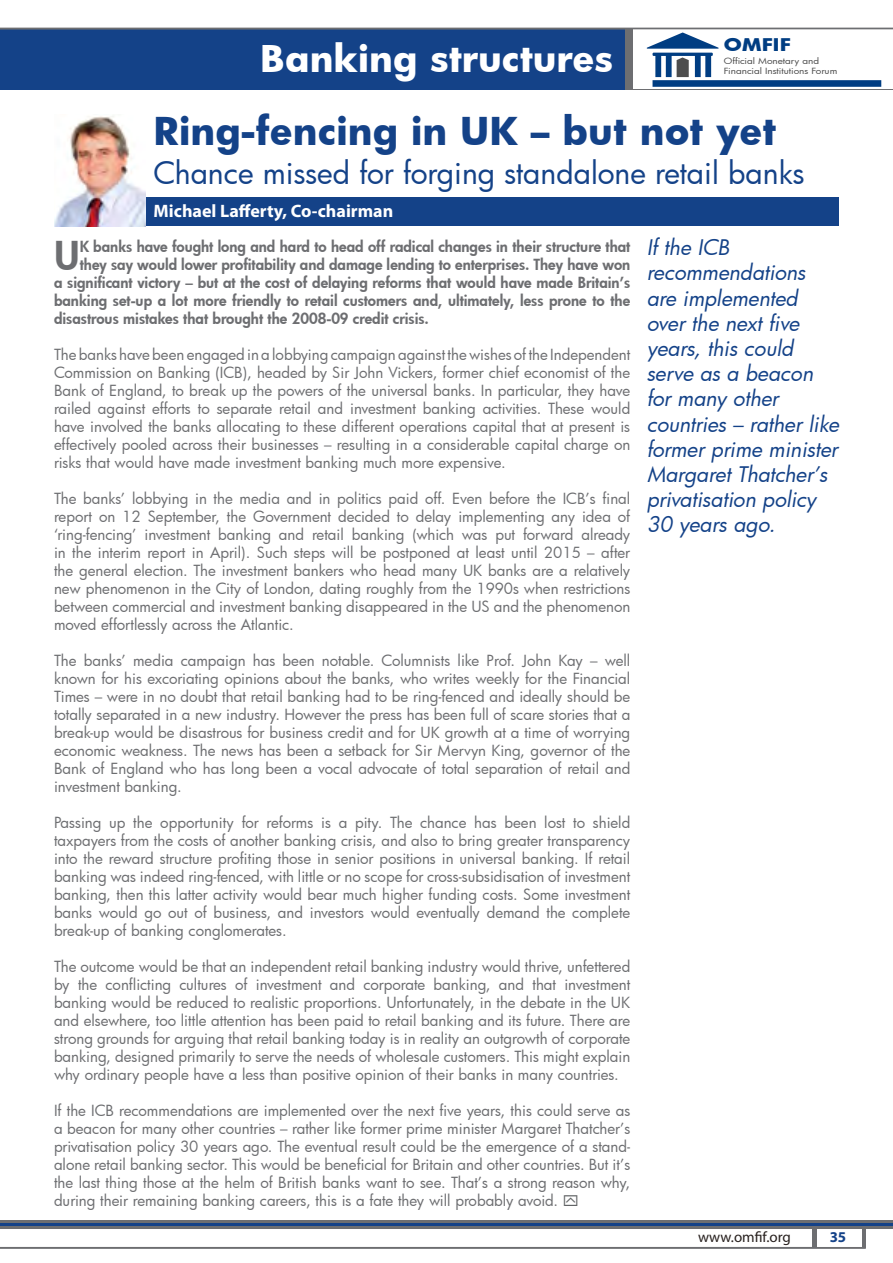
<style>
.page{position:relative;width:893px;height:1263px;background:#fff}
.page>*{position:absolute;margin:0;border:0;box-sizing:border-box;transform-origin:0 0}
.t1{font:800 38.85px "Futura";color:#6d6e71}
.t2{font:700 37.5px "Futura";color:#144288}
.t3{font:700 36px "Futura";letter-spacing:.005em;color:#fff}
.t4{font:30px "Futura";color:#144288}
.t5{font:italic 21px/25.2px "Futura";color:#144288}
.t6{font:700 18px "Myriad Pro";color:#fff}
.t7{font:700 17.1px "Futura";color:#003d82;scale:1.19 1}
.t8{font:15px/18px "Futura";color:#6d6e71;text-align:justify}
.t9{font:800 15px "Futura";color:#6d6e71}
.t10{font:15px "Myriad Pro";color:#27201e}
.t11{font:700 15px "Myriad Pro";color:#144288}
.t12{font:8.25px "Futura";color:#4d4d4d;scale:1.19 1}
</style>
<div class="page">
<div style="left:0;top:29px;width:625px;height:61px;background:#144288"></div>
<svg style="left:625px;top:29px;width:268px;height:61px"></svg>
<div style="left:633px;top:28px;width:260px;height:60px;background:#fff"></div>
<svg style="left:647px;top:33px;width:234px;height:54px"></svg>
<hr style="left:0;top:28px;width:893px;height:1px;background:#6d6e71">
<div style="left:139px;top:197px;width:700px;height:29px;background:#144288"></div>
<div style="left:812px;top:1222px;width:54px;height:26px;background:#6d6e71"></div>
<div style="left:817px;top:1222px;width:44px;height:25px;background:#fff"></div>
<hr style="left:0;top:1247px;width:866px;height:1px;background:#6d6e71">
<svg style="left:0;top:1220px;width:893px;height:8px;background:#5e6674"></svg>
<hr style="left:0;top:1223px;width:893px;height:2px;background:#144288">
<img style="left:54px;top:116px;width:91px;height:110px">
<h3 class="t3" style="left:260px;top:33px;width:354px">Banking structures</h3>
<p class="t7" style="left:724px;top:33px;width:58px">OMFIF</p>
<p class="t12" style="left:724px;top:55px;width:81px">Official Monetary and</p>
<p class="t12" style="left:724px;top:65px;width:97px">Financial Institutions Forum</p>
<h2 class="t2" style="left:154px;top:105px;width:624px">Ring-fencing in UK – but not yet</h2>
<h3 class="t4" style="left:154px;top:153px;width:653px">Chance missed for forging standalone retail banks</h3>
<p class="t6" style="left:154px;top:199px;width:241px">Michael Lafferty, Co-chairman</p>
<h1 class="t1" style="left:54px;top:229px;width:27px">U</h1>
<p class="t9" style="left:80px;top:236px;width:552px">K banks have fought long and hard to head off radical changes in their structure that</p>
<p class="t9" style="left:80px;top:254px;width:552px">they say would lower profitability and damage lending to enterprises. They have won</p>
<p class="t9" style="left:54px;top:272px;width:578px">a significant victory – but at the cost of delaying reforms that would have made Britain’s</p>
<p class="t9" style="left:54px;top:290px;width:578px">banking set-up a lot more friendly to retail customers and, ultimately, less prone to the</p>
<p class="t9" style="left:54px;top:308px;width:376px">disastrous mistakes that brought the 2008-09 credit crisis.</p>
<p class="t8" style="left:54px;top:345px;width:578px">The banks have been engaged in a lobbying campaign against the wishes of the Independent Commission on Banking (ICB), headed by Sir John Vickers, former chief economist of the Bank of England, to break up the powers of the universal banks. In particular, they have railed against efforts to separate retail and investment banking activities. These would have involved the banks allocating to these different operations capital that at present is effectively pooled across their businesses – resulting in a considerable capital charge on risks that would have made investment banking much more expensive.</p>
<p class="t8" style="left:54px;top:489px;width:578px">The banks’ lobbying in the media and in politics paid off. Even before the ICB’s final report on 12 September, the Government decided to delay implementing any idea of ‘ring-fencing’ investment banking and retail banking (which was put forward already in the interim report in April). Such steps will be postponed at least until 2015 – after the general election. The investment bankers who head many UK banks are a relatively new phenomenon in the City of London, dating roughly from the 1990s when restrictions between commercial and investment banking disappeared in the US and the phenomenon moved effortlessly across the Atlantic.</p>
<p class="t8" style="left:54px;top:651px;width:578px">The banks’ media campaign has been notable. Columnists like Prof. John Kay – well known for his excoriating opinions about the banks, who writes weekly for the Financial Times – were in no doubt that retail banking had to be ring-fenced and ideally should be totally separated in a new industry. However the press has been full of scare stories that a break-up would be disastrous for business credit and for UK growth at a time of worrying economic weakness. The news has been a setback for Sir Mervyn King, governor of the Bank of England who has long been a vocal advocate of total separation of retail and investment banking.</p>
<p class="t8" style="left:54px;top:813px;width:578px">Passing up the opportunity for reforms is a pity. The chance has been lost to shield taxpayers from the costs of another banking crisis, and also to bring greater transparency into the reward structure profiting those in senior positions in universal banking. If retail banking was indeed ring-fenced, with little or no scope for cross-subsidisation of investment banking, then this latter activity would bear much higher funding costs. Some investment banks would go out of business, and investors would eventually demand the complete break-up of banking conglomerates.</p>
<p class="t8" style="left:54px;top:957px;width:578px">The outcome would be that an independent retail banking industry would thrive, unfettered by the conflicting cultures of investment and corporate banking, and that investment banking would be reduced to realistic proportions. Unfortunately, in the debate in the UK and elsewhere, too little attention has been paid to retail banking and its future. There are strong grounds for arguing that retail banking today is in reality an outgrowth of corporate banking, designed primarily to serve the needs of wholesale customers. This might explain why ordinary people have a less than positive opinion of their banks in many countries.</p>
<p class="t8" style="left:54px;top:1101px;width:578px">If the ICB recommendations are implemented over the next five years, this could serve as a beacon for many other countries – rather like former prime minister Margaret Thatcher’s privatisation policy 30 years ago. The eventual result could be the emergence of a stand&shy;alone retail banking sector. This would be beneficial for Britain and other countries. But it’s the last thing those at the helm of British banks want to see. That’s a strong reason why, during their remaining banking careers, this is a fate they will probably avoid.</p>
<h3 class="t5" style="left:647px;top:234px;width:194px">If the ICB recommendations are implemented over the next five years, this could serve as a beacon for many other countries – rather like former prime minister<br>Margaret Thatcher’s privatisation policy<br>30 years ago.</h3>
<p class="t10" style="left:698px;top:1227px;width:94px">www.omfif.org</p>
<p class="t11" style="left:830px;top:1227px;width:18px">35</p>
</div>
